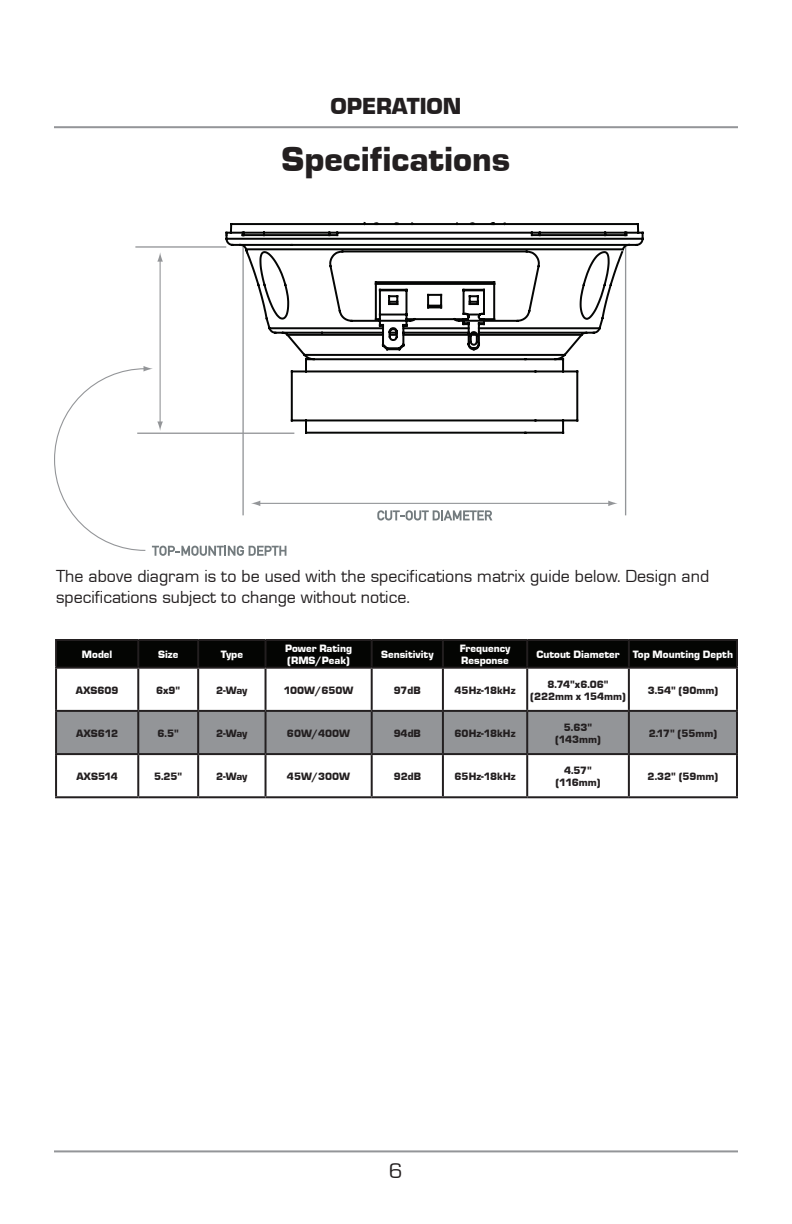
<style>
.page{position:relative;width:792px;height:1224px;background:#fff}
.page>*{position:absolute;margin:0;border:0;box-sizing:border-box;transform-origin:0 0}
.t1{font:900 36px "Eurostar";color:#231f20}
.t2{font:900 24px "Eurostar";color:#231f20}
.t3{font:22px "Eurostar";color:#231f20}
.t4{font:18px/21.6px "Eurostar";color:#231f20}
.t5{font:900 11px/12px "Eurostar";color:#231f20;text-align:center}
.t6{font:900 11px/12px "Eurostar";color:#fff}
</style>
<div class="page">
<hr style="left:54px;top:126px;width:684px;height:2px;background:#939598">
<hr style="left:54px;top:1150px;width:684px;height:2px;background:#939598">
<hr style="left:135px;top:246px;width:91px;height:2px;background:#939598">
<hr style="left:625px;top:247px;width:1px;height:268px;background:#939598">
<hr style="left:160px;top:260px;width:1px;height:163px;background:#939598">
<svg style="left:157px;top:253px;width:6px;height:9px"></svg>
<hr style="left:258px;top:503px;width:352px;height:1px;background:#939598">
<svg style="left:608px;top:501px;width:9px;height:5px"></svg>
<svg style="left:54px;top:366px;width:232px;height:190px"></svg>
<svg style="left:377px;top:510px;width:115px;height:11px"></svg>
<svg style="left:224px;top:222px;width:420px;height:213px"></svg>
<hr style="left:227px;top:238px;width:416px;height:2px;background:#040504">
<hr style="left:269px;top:327px;width:114px;height:2px;background:#040504">
<hr style="left:403px;top:327px;width:66px;height:2px;background:#040504">
<hr style="left:479px;top:327px;width:121px;height:2px;background:#040504">
<hr style="left:246px;top:248px;width:377px;height:2px;background:#040504">
<hr style="left:479px;top:334px;width:103px;height:2px;background:#040504">
<svg style="left:471px;top:334px;width:6px;height:2px"></svg>
<hr style="left:403px;top:334px;width:66px;height:2px;background:#040504">
<svg style="left:390px;top:334px;width:7px;height:2px"></svg>
<hr style="left:287px;top:334px;width:96px;height:2px;background:#040504">
<hr style="left:304px;top:354px;width:261px;height:2px;background:#040504">
<div style="left:57px;top:641px;width:679px;height:26px;background:#040503"></div>
<svg style="left:139px;top:669px;width:597px;height:127px"></svg>
<div style="left:57px;top:712px;width:679px;height:41px;background:#939598"></div>
<hr style="left:55px;top:639px;width:83px;height:2px;background:#231f20">
<hr style="left:55px;top:641px;width:2px;height:26px;background:#231f20">
<hr style="left:138px;top:639px;width:60px;height:2px;background:#231f20">
<hr style="left:137px;top:641px;width:2px;height:26px;background:#231f20">
<hr style="left:198px;top:639px;width:68px;height:2px;background:#231f20">
<hr style="left:197px;top:641px;width:2px;height:26px;background:#231f20">
<hr style="left:266px;top:639px;width:106px;height:2px;background:#231f20">
<hr style="left:265px;top:641px;width:2px;height:26px;background:#231f20">
<hr style="left:372px;top:639px;width:71px;height:2px;background:#231f20">
<hr style="left:371px;top:641px;width:2px;height:26px;background:#231f20">
<hr style="left:443px;top:639px;width:84px;height:2px;background:#231f20">
<hr style="left:442px;top:641px;width:2px;height:26px;background:#231f20">
<hr style="left:527px;top:639px;width:102px;height:2px;background:#231f20">
<hr style="left:526px;top:641px;width:2px;height:26px;background:#231f20">
<hr style="left:629px;top:639px;width:109px;height:2px;background:#231f20">
<hr style="left:628px;top:641px;width:2px;height:26px;background:#231f20">
<hr style="left:736px;top:641px;width:2px;height:26px;background:#231f20">
<hr style="left:55px;top:667px;width:83px;height:2px;background:#231f20">
<hr style="left:55px;top:669px;width:2px;height:41px;background:#231f20">
<hr style="left:138px;top:667px;width:60px;height:2px;background:#231f20">
<hr style="left:137px;top:669px;width:2px;height:41px;background:#231f20">
<hr style="left:198px;top:667px;width:68px;height:2px;background:#231f20">
<hr style="left:197px;top:669px;width:2px;height:41px;background:#231f20">
<hr style="left:266px;top:667px;width:106px;height:2px;background:#231f20">
<hr style="left:265px;top:669px;width:2px;height:41px;background:#231f20">
<hr style="left:372px;top:667px;width:71px;height:2px;background:#231f20">
<hr style="left:371px;top:669px;width:2px;height:41px;background:#231f20">
<hr style="left:443px;top:667px;width:84px;height:2px;background:#231f20">
<hr style="left:442px;top:669px;width:2px;height:41px;background:#231f20">
<hr style="left:527px;top:667px;width:102px;height:2px;background:#231f20">
<hr style="left:526px;top:669px;width:2px;height:41px;background:#231f20">
<hr style="left:629px;top:667px;width:109px;height:2px;background:#231f20">
<hr style="left:628px;top:669px;width:2px;height:41px;background:#231f20">
<hr style="left:736px;top:669px;width:2px;height:41px;background:#231f20">
<hr style="left:55px;top:710px;width:83px;height:2px;background:#231f20">
<hr style="left:55px;top:712px;width:2px;height:41px;background:#231f20">
<hr style="left:138px;top:710px;width:60px;height:2px;background:#231f20">
<hr style="left:137px;top:712px;width:2px;height:41px;background:#231f20">
<hr style="left:198px;top:710px;width:68px;height:2px;background:#231f20">
<hr style="left:197px;top:712px;width:2px;height:41px;background:#231f20">
<hr style="left:266px;top:710px;width:106px;height:2px;background:#231f20">
<hr style="left:265px;top:712px;width:2px;height:41px;background:#231f20">
<hr style="left:372px;top:710px;width:71px;height:2px;background:#231f20">
<hr style="left:371px;top:712px;width:2px;height:41px;background:#231f20">
<hr style="left:443px;top:710px;width:84px;height:2px;background:#231f20">
<hr style="left:442px;top:712px;width:2px;height:41px;background:#231f20">
<hr style="left:527px;top:710px;width:102px;height:2px;background:#231f20">
<hr style="left:526px;top:712px;width:2px;height:41px;background:#231f20">
<hr style="left:629px;top:710px;width:109px;height:2px;background:#231f20">
<hr style="left:628px;top:712px;width:2px;height:41px;background:#231f20">
<hr style="left:736px;top:712px;width:2px;height:41px;background:#231f20">
<hr style="left:55px;top:753px;width:83px;height:2px;background:#231f20">
<hr style="left:55px;top:755px;width:2px;height:41px;background:#231f20">
<hr style="left:138px;top:753px;width:60px;height:2px;background:#231f20">
<hr style="left:137px;top:755px;width:2px;height:41px;background:#231f20">
<hr style="left:198px;top:753px;width:68px;height:2px;background:#231f20">
<hr style="left:197px;top:755px;width:2px;height:41px;background:#231f20">
<hr style="left:266px;top:753px;width:106px;height:2px;background:#231f20">
<hr style="left:265px;top:755px;width:2px;height:41px;background:#231f20">
<hr style="left:372px;top:753px;width:71px;height:2px;background:#231f20">
<hr style="left:371px;top:755px;width:2px;height:41px;background:#231f20">
<hr style="left:443px;top:753px;width:84px;height:2px;background:#231f20">
<hr style="left:442px;top:755px;width:2px;height:41px;background:#231f20">
<hr style="left:527px;top:753px;width:102px;height:2px;background:#231f20">
<hr style="left:526px;top:755px;width:2px;height:41px;background:#231f20">
<hr style="left:629px;top:753px;width:109px;height:2px;background:#231f20">
<hr style="left:628px;top:755px;width:2px;height:41px;background:#231f20">
<hr style="left:736px;top:755px;width:2px;height:41px;background:#231f20">
<hr style="left:55px;top:796px;width:83px;height:2px;background:#231f20">
<hr style="left:138px;top:796px;width:60px;height:2px;background:#231f20">
<hr style="left:198px;top:796px;width:68px;height:2px;background:#231f20">
<hr style="left:266px;top:796px;width:106px;height:2px;background:#231f20">
<hr style="left:372px;top:796px;width:71px;height:2px;background:#231f20">
<hr style="left:443px;top:796px;width:84px;height:2px;background:#231f20">
<hr style="left:527px;top:796px;width:102px;height:2px;background:#231f20">
<hr style="left:629px;top:796px;width:109px;height:2px;background:#231f20">
<h2 class="t2" style="left:330px;top:91px;width:133px">OPERATION</h2>
<h1 class="t1" style="left:282px;top:137px;width:230px">Specifications</h1>
<h3 class="t4" style="left:56px;top:565px;width:655px">The above diagram is to be used with the specifications matrix guide below. Design and specifications subject to change without notice.</h3>
<p class="t6" style="left:82px;top:648px;width:32px">Model</p>
<p class="t6" style="left:158px;top:648px;width:22px">Size</p>
<p class="t6" style="left:221px;top:648px;width:24px">Type</p>
<p class="t6" style="left:285px;top:642px;width:68px">Power Rating (RMS/Peak)</p>
<p class="t6" style="left:381px;top:648px;width:54px">Sensitivity</p>
<p class="t6" style="left:460px;top:642px;width:52px">Frequency<br>Response</p>
<p class="t6" style="left:536px;top:648px;width:198px">Cutout Diameter Top Mounting Depth</p>
<p class="t5" style="left:76px;top:684px;width:44px">AXS609</p>
<p class="t5" style="left:156px;top:684px;width:26px">6x9"</p>
<p class="t5" style="left:216px;top:684px;width:33px">2-Way</p>
<p class="t5" style="left:284px;top:684px;width:71px">100W/650W</p>
<p class="t5" style="left:394px;top:684px;width:28px">97dB</p>
<p class="t5" style="left:455px;top:684px;width:62px">45Hz-18kHz</p>
<p class="t5" style="left:530px;top:678px;width:97px">8.74"x6.06" (222mm x 154mm)</p>
<p class="t5" style="left:648px;top:684px;width:72px">3.54" (90mm)</p>
<p class="t5" style="left:76px;top:727px;width:43px">AXS612</p>
<p class="t5" style="left:158px;top:727px;width:23px">6.5"</p>
<p class="t5" style="left:216px;top:727px;width:33px">2-Way</p>
<p class="t5" style="left:287px;top:727px;width:65px">60W/400W</p>
<p class="t5" style="left:394px;top:727px;width:29px">94dB</p>
<p class="t5" style="left:455px;top:727px;width:62px">60Hz-18kHz</p>
<p class="t5" style="left:555px;top:721px;width:47px">5.63" (143mm)</p>
<p class="t5" style="left:649px;top:727px;width:70px">2.17" (55mm)</p>
<p class="t5" style="left:76px;top:770px;width:43px">AXS514</p>
<p class="t5" style="left:154px;top:770px;width:30px">5.25"</p>
<p class="t5" style="left:216px;top:770px;width:33px">2-Way</p>
<p class="t5" style="left:287px;top:770px;width:65px">45W/300W</p>
<p class="t5" style="left:394px;top:770px;width:29px">92dB</p>
<p class="t5" style="left:455px;top:770px;width:62px">65Hz-18kHz</p>
<p class="t5" style="left:555px;top:764px;width:47px">4.57" (116mm)</p>
<p class="t5" style="left:648px;top:770px;width:72px">2.32" (59mm)</p>
<h3 class="t3" style="left:389px;top:1156px;width:15px">6</h3>
</div>
